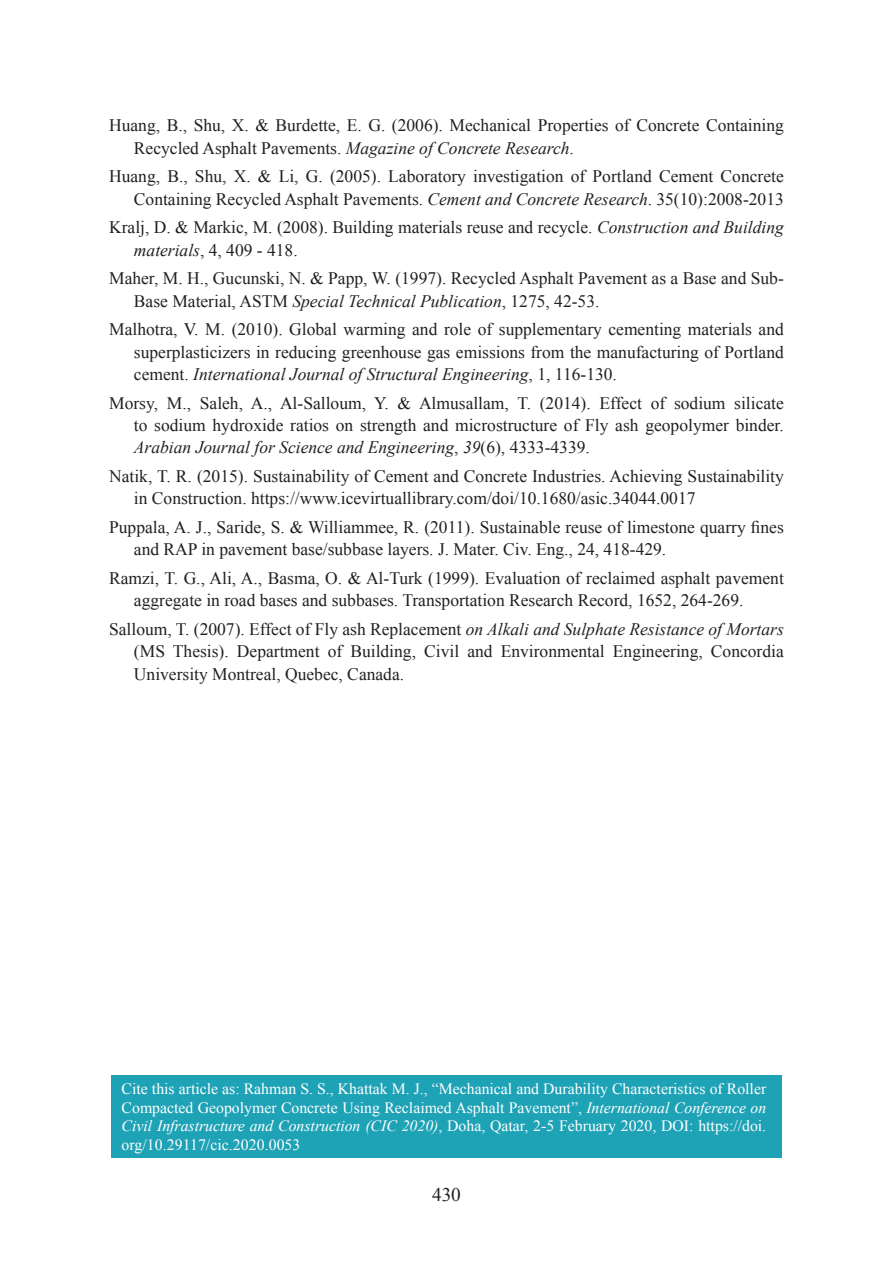
<style>
.page{position:relative;width:893px;height:1265px;background:#fff}
.page>*{position:absolute;margin:0;border:0;box-sizing:border-box;transform-origin:0 0}
.t1{font:19.25px "Times New Roman";color:#231f20}
.TMCE_References{font:17.5px/22.4px "Times New Roman";color:#231f20}
.t2{font:15.75px/18.9px "Times New Roman";color:#fff;text-align:justify}
.s1{font-style:italic}
</style>
<div class="page">
<div style="left:111px;top:1075px;width:671px;height:83px;background:#1ea2b6"></div>
<p class="TMCE_References" style="left:134px;top:114px;width:651px;text-indent:-25px">Huang, B., Shu, X. &amp; Burdette, E. G. (2006). Mechanical Properties of Concrete Containing<br>Recycled Asphalt Pavements. <span class="s1">Magazine of Concrete Research</span>.</p>
<p class="TMCE_References" style="left:109px;top:165px;width:676px;text-align:right">Huang, B., Shu, X. &amp; Li, G. (2005). Laboratory investigation of Portland Cement Concrete<br>Containing Recycled Asphalt Pavements. <span class="s1">Cement and Concrete Research</span>. 35(10):2008-2013</p>
<p class="TMCE_References" style="left:134px;top:216px;width:651px;text-indent:-25px">Kralj, D. &amp; Markic, M. (2008). Building materials reuse and recycle. <span class="s1">Construction and Building materials</span>, 4, 409 - 418.</p>
<p class="TMCE_References" style="left:134px;top:267px;width:651px;text-indent:-25px">Maher, M. H., Gucunski, N. &amp; Papp, W. (1997). Recycled Asphalt Pavement as a Base and Sub-<br>Base Material, ASTM <span class="s1">Special Technical Publication</span>, 1275, 42-53.</p>
<p class="TMCE_References" style="left:134px;top:318px;width:651px;text-align:justify;text-indent:-25px">Malhotra, V. M. (2010). Global warming and role of supplementary cementing materials and superplasticizers in reducing greenhouse gas emissions from the manufacturing of Portland cement. <span class="s1">International Journal of Structural Engineering</span>, 1, 116-130.</p>
<p class="TMCE_References" style="left:134px;top:391px;width:651px;text-align:justify;text-indent:-25px">Morsy, M., Saleh, A., Al-Salloum, Y. &amp; Almusallam, T. (2014). Effect of sodium silicate to sodium hydroxide ratios on strength and microstructure of Fly ash geopolymer binder.<br><span class="s1">Arabian Journal for Science and Engineering</span>, <span class="s1">39</span>(6), 4333-4339.</p>
<p class="TMCE_References" style="left:134px;top:465px;width:651px;text-indent:-25px">Natik, T. R. (2015). Sustainability of Cement and Concrete Industries. Achieving Sustainability in Construction. https://www.icevirtuallibrary.com/doi/10.1680/asic.34044.0017</p>
<p class="TMCE_References" style="left:134px;top:516px;width:651px;text-indent:-25px">Puppala, A. J., Saride, S. &amp; Williammee, R. (2011). Sustainable reuse of limestone quarry fines and RAP in pavement base/subbase layers. J. Mater. Civ. Eng., 24, 418-429.</p>
<p class="TMCE_References" style="left:134px;top:567px;width:651px;text-indent:-25px">Ramzi, T. G., Ali, A., Basma, O. &amp; Al-Turk (1999). Evaluation of reclaimed asphalt pavement aggregate in road bases and subbases. Transportation Research Record, 1652, 264-269.</p>
<p class="TMCE_References" style="left:134px;top:618px;width:651px;text-align:justify;text-indent:-25px">Salloum, T. (2007). Effect of Fly ash Replacement <span class="s1">on Alkali and Sulphate Resistance of Mortars </span>(MS Thesis). Department of Building, Civil and Environmental Engineering, Concordia University Montreal, Quebec, Canada.</p>
<p class="t2" style="left:122px;top:1079px;width:646px">Cite this article as: Rahman S. S., Khattak M. J., “Mechanical and Durability Characteristics of Roller Compacted Geopolymer Concrete Using Reclaimed Asphalt Pavement”, <span class="s1">International Conference on Civil Infrastructure and Construction (CIC 2020)</span>, Doha, Qatar, 2-5 February 2020, DOI: https://doi. org/10.29117/cic.2020.0053</p>
<p class="t1" style="left:432px;top:1182px;width:30px">430</p>
</div>
